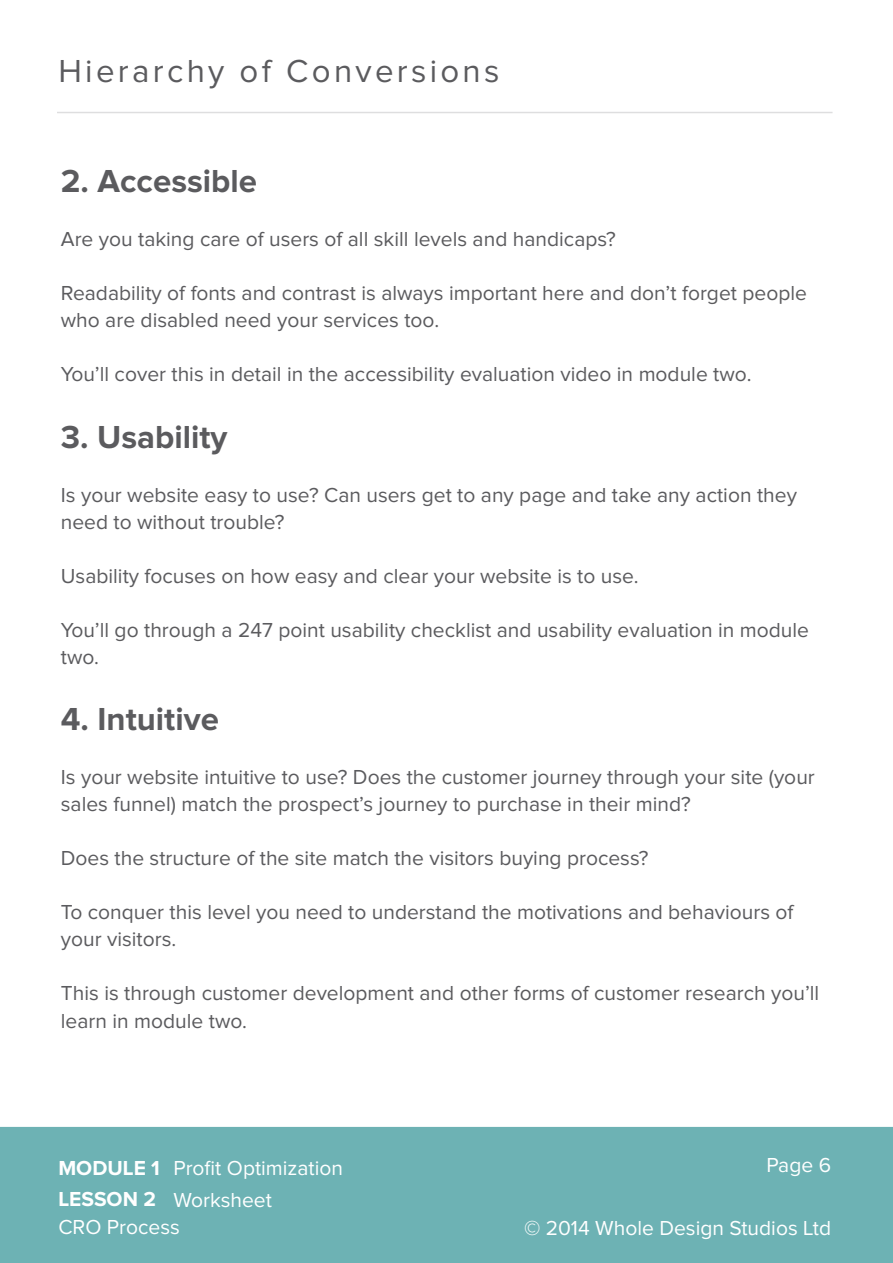
<style>
.page{position:relative;width:893px;height:1263px;background:#fff}
.page>*{position:absolute;margin:0;border:0;box-sizing:border-box;transform-origin:0 0}
.t1{font:700 33px "Proxima Nova";color:#5b5b5e}
.t2{font:33px "Proxima Nova";letter-spacing:.1em;color:#5b5b5e}
.t3{font:21px/27px "Proxima Nova";color:#5b5b5e}
.t4{font:21px/27.3px "Proxima Nova";color:#fff}
.t5{font:700 21px "Proxima Nova";color:#fff}
</style>
<div class="page">
<div style="left:0;top:1126px;width:893px;height:137px;background:#6db2b4"></div>
<hr style="left:57px;top:112px;width:775px;height:1px;background:#5b5b5e">
<h1 class="t2" style="left:58px;top:56px;width:442px">Hierarchy of Conversions</h1>
<h1 class="t1" style="left:61px;top:166px;width:198px">2. Accessible</h1>
<p class="t3" style="left:61px;top:227px;width:557px">Are you taking care of users of all skill levels and handicaps?</p>
<p class="t3" style="left:61px;top:281px;width:748px">Readability of fonts and contrast is always important here and don’t forget people who are disabled need your services too.</p>
<p class="t3" style="left:61px;top:362px;width:692px">You’ll cover this in detail in the accessibility evaluation video in module two.</p>
<h1 class="t1" style="left:61px;top:422px;width:168px">3. Usability</h1>
<p class="t3" style="left:61px;top:482px;width:738px">Is your website easy to use? Can users get to any page and take any action they need to without trouble?</p>
<p class="t3" style="left:61px;top:563px;width:579px">Usability focuses on how easy and clear your website is to use.</p>
<p class="t3" style="left:61px;top:617px;width:750px">You’ll go through a 247 point usability checklist and usability evaluation in module two.</p>
<h1 class="t1" style="left:61px;top:704px;width:160px">4. Intuitive</h1>
<p class="t3" style="left:61px;top:765px;width:755px">Is your website intuitive to use? Does the customer journey through your site (your sales funnel) match the prospect’s journey to purchase in their mind?</p>
<p class="t3" style="left:61px;top:846px;width:589px">Does the structure of the site match the visitors buying process?</p>
<p class="t3" style="left:61px;top:900px;width:734px">To conquer this level you need to understand the motivations and behaviours of your visitors.</p>
<p class="t3" style="left:61px;top:981px;width:760px">This is through customer development and other forms of customer research you’ll learn in module two.</p>
<p class="t5" style="left:58px;top:1158px;width:103px">MODULE 1</p>
<p class="t4" style="left:766px;top:1152px;width:66px">Page 6</p>
<p class="t4" style="left:173px;top:1155px;width:171px">Profit Optimization</p>
<p class="t5" style="left:58px;top:1189px;width:99px">LESSON 2</p>
<p class="t4" style="left:58px;top:1187px;width:215px;text-indent:115px">Worksheet<br>CRO Process</p>
<p class="t4" style="left:524px;top:1215px;width:309px">© 2014 Whole Design Studios Ltd</p>
</div>
